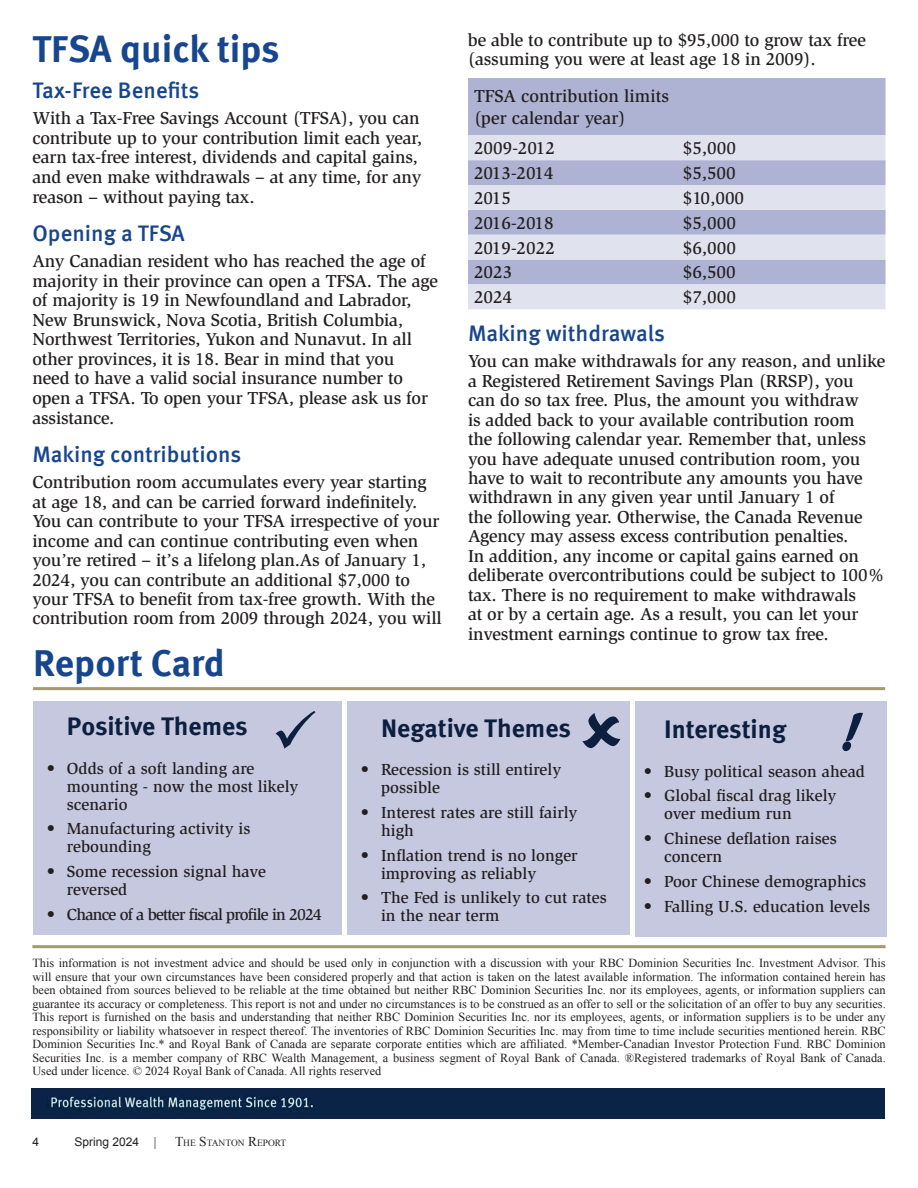
<style>
.page{position:relative;width:918px;height:1188px;background:#fff}
.page>*{position:absolute;margin:0;border:0;box-sizing:border-box;transform-origin:0 0}
.t1{font:700 37.5px "Meta Pro";color:#17468e}
.t2{font:700 25.5px "Meta Pro";color:#0d1f3f}
.t3{font:500 22.5px "Meta Pro";color:#17468e}
.t4{font:500 17.85px/19.5px "Slimbach Std";letter-spacing:-.01em;color:#231f20}
.t5{font:500 16.5px/18px "Slimbach Std";color:#231f20}
.t6{font:500 16.5px "Slimbach Std";letter-spacing:-.05em;color:#231f20}
.t7{font:12.3px/13.5px "Times New Roman";color:#231f20;text-align:justify}
.t8{font:12px "Arial";color:#231f20}
.t9{font:9.45px "Times New Roman";color:#231f20}
.s1{font-family:"Slimbach Std";font-weight:500}
.s2{font-size:13.5px}
</style>
<div class="page">
<hr style="left:32px;top:945px;width:854px;height:3px;background:#a7996e">
<img style="left:31px;top:1089px;width:853px;height:30px">
<div style="left:33px;top:701px;width:309px;height:233px;background:#c6c8df"></div>
<div style="left:635px;top:701px;width:251px;height:235px;background:#c6c8df"></div>
<div style="left:347px;top:701px;width:283px;height:233px;background:#c6c8df"></div>
<hr style="left:33px;top:687px;width:852px;height:3px;background:#a7996e">
<svg style="left:276px;top:711px;width:39px;height:38px"></svg>
<svg style="left:582px;top:713px;width:38px;height:35px"></svg>
<svg style="left:842px;top:712px;width:21px;height:40px"></svg>
<div style="left:468px;top:78px;width:418px;height:57px;background:#aeb2d3"></div>
<svg style="left:468px;top:135px;width:418px;height:174px;fill:#e0e2ee"></svg>
<h1 class="t1" style="left:32px;top:19px;width:248px">TFSA quick tips</h1>
<p class="t3" style="left:32px;top:73px;width:168px">Tax-Free Benefits</p>
<p class="t4" style="left:32px;top:108px;width:391px">With a Tax-Free Savings Account (TFSA), you can contribute up to your contribution limit each year, earn tax-free interest, dividends and capital gains, and even make withdrawals – at any time, for any reason – without paying tax.</p>
<p class="t3" style="left:32px;top:216px;width:154px">Opening a TFSA</p>
<p class="t4" style="left:32px;top:251px;width:407px">Any Canadian resident who has reached the age of majority in their province can open a TFSA. The age of majority is 19 in Newfoundland and Labrador, New Brunswick, Nova Scotia, British Columbia, Northwest Territories, Yukon and Nunavut. In all other provinces, it is 18. Bear in mind that you<br>need to have a valid social insurance number to open a TFSA. To open your TFSA, please ask us for assistance.</p>
<p class="t3" style="left:32px;top:437px;width:210px">Making contributions</p>
<p class="t4" style="left:32px;top:472px;width:411px">Contribution room accumulates every year starting at age 18, and can be carried forward indefinitely.<br>You can contribute to your TFSA irrespective of your income and can continue contributing even when you’re retired – it’s a lifelong plan.As of January 1, 2024, you can contribute an additional $7,000 to your TFSA to benefit from tax-free growth. With the contribution room from 2009 through 2024, you will</p>
<p class="t4" style="left:468px;top:30px;width:399px">be able to contribute up to $95,000 to grow tax free (assuming you were at least age 18 in 2009).</p>
<p class="t4" style="left:474px;top:85px;width:196px;line-height:21.8px">TFSA contribution limits (per calendar year)</p>
<p class="t4" style="left:474px;top:138px;width:83px">2009-2012</p>
<p class="t4" style="left:683px;top:138px;width:55px">$5,000</p>
<p class="t4" style="left:474px;top:163px;width:81px">2013-2014</p>
<p class="t4" style="left:683px;top:163px;width:54px">$5,500</p>
<p class="t4" style="left:474px;top:188px;width:39px">2015</p>
<p class="t4" style="left:683px;top:188px;width:63px">$10,000</p>
<p class="t4" style="left:474px;top:213px;width:81px">2016-2018</p>
<p class="t4" style="left:683px;top:213px;width:55px">$5,000</p>
<p class="t4" style="left:474px;top:238px;width:83px">2019-2022</p>
<p class="t4" style="left:683px;top:238px;width:55px">$6,000</p>
<p class="t4" style="left:474px;top:263px;width:40px">2023</p>
<p class="t4" style="left:683px;top:263px;width:54px">$6,500</p>
<p class="t4" style="left:474px;top:287px;width:40px">2024</p>
<p class="t4" style="left:683px;top:287px;width:55px">$7,000</p>
<p class="t3" style="left:468px;top:316px;width:199px">Making withdrawals</p>
<p class="t4" style="left:468px;top:351px;width:419px">You can make withdrawals for any reason, and unlike a Registered Retirement Savings Plan (RRSP), you can do so tax free. Plus, the amount you withdraw<br>is added back to your available contribution room<br>the following calendar year. Remember that, unless you have adequate unused contribution room, you have to wait to recontribute any amounts you have withdrawn in any given year until January 1 of<br>the following year. Otherwise, the Canada Revenue Agency may assess excess contribution penalties.<br>In addition, any income or capital gains earned on deliberate overcontributions could be subject to 100% tax. There is no requirement to make withdrawals<br>at or by a certain age. As a result, you can let your investment earnings continue to grow tax free.</p>
<h1 class="t1" style="left:33px;top:633px;width:193px">Report Card</h1>
<h2 class="t2" style="left:67px;top:706px;width:182px">Positive Themes</h2>
<p class="t5" style="left:67px;top:759px;width:233px;text-indent:-20px">• Odds of a soft landing are mounting - now the most likely scenario</p>
<p class="t5" style="left:67px;top:820px;width:185px;text-indent:-20px">• Manufacturing activity is rebounding</p>
<p class="t5" style="left:67px;top:862px;width:201px;text-indent:-20px">• Some recession signal have reversed</p>
<p class="t6" style="left:47px;top:904px;width:277px">• Chance of a better fiscal profile in 2024</p>
<h2 class="t2" style="left:381px;top:708px;width:191px">Negative Themes</h2>
<p class="t5" style="left:381px;top:760px;width:182px;text-indent:-20px">• Recession is still entirely possible</p>
<p class="t5" style="left:381px;top:803px;width:198px;text-indent:-20px">• Interest rates are still fairly high</p>
<p class="t5" style="left:381px;top:846px;width:198px;text-indent:-20px">• Inflation trend is no longer improving as reliably</p>
<p class="t5" style="left:381px;top:889px;width:227px;text-indent:-20px">• The Fed is unlikely to cut rates in the near term</p>
<h2 class="t2" style="left:664px;top:709px;width:124px">Interesting</h2>
<p class="t5" style="left:644px;top:762px;width:223px">• Busy political season ahead</p>
<p class="t5" style="left:664px;top:787px;width:174px;text-indent:-20px">• Global fiscal drag likely over medium run</p>
<p class="t5" style="left:664px;top:829px;width:174px;text-indent:-20px">• Chinese deflation raises concern</p>
<p class="t5" style="left:644px;top:872px;width:224px">• Poor Chinese demographics</p>
<p class="t5" style="left:644px;top:897px;width:228px">• Falling U.S. education levels</p>
<p class="t7" style="left:32px;top:956px;width:855px">This information is not investment advice and should be used only in conjunction with a discussion with your RBC Dominion Securities Inc. Investment Advisor. This will ensure that your own circumstances have been considered properly and that action is taken on the latest available information. The information contained herein has been obtained from sources believed to be reliable at the time obtained but neither RBC Dominion Securities Inc. nor its employees, agents, or information suppliers can guarantee its accuracy or completeness. This report is not and under no circumstances is to be construed as an offer to sell or the solicitation of an offer to buy any securities.<br>This report is furnished on the basis and understanding that neither RBC Dominion Securities Inc. nor its employees, agents, or information suppliers is to be under any responsibility or liability whatsoever in respect thereof. The inventories of RBC Dominion Securities Inc. may from time to time include securities mentioned herein. RBC Dominion Securities Inc.* and Royal Bank of Canada are separate corporate entities which are affiliated. *Member-Canadian Investor Protection Fund. RBC Dominion Securities Inc. is a member company of RBC Wealth Management, a business segment of Royal Bank of Canada. ®Registered trademarks of Royal Bank of Canada.<br>Used under licence. © 2024 Royal Bank of Canada. All rights reserved</p>
<p class="t8" style="left:32px;top:1134px;width:8px">4</p>
<p class="t8" style="left:75px;top:1134px;width:84px">Spring 2024 <span class="s1">|</span></p>
<p class="t9" style="left:175px;top:1136px;width:113px"><span class="s2">T</span>HE <span class="s2">S</span>TANTON <span class="s2">R</span>EPORT</p>
</div>
